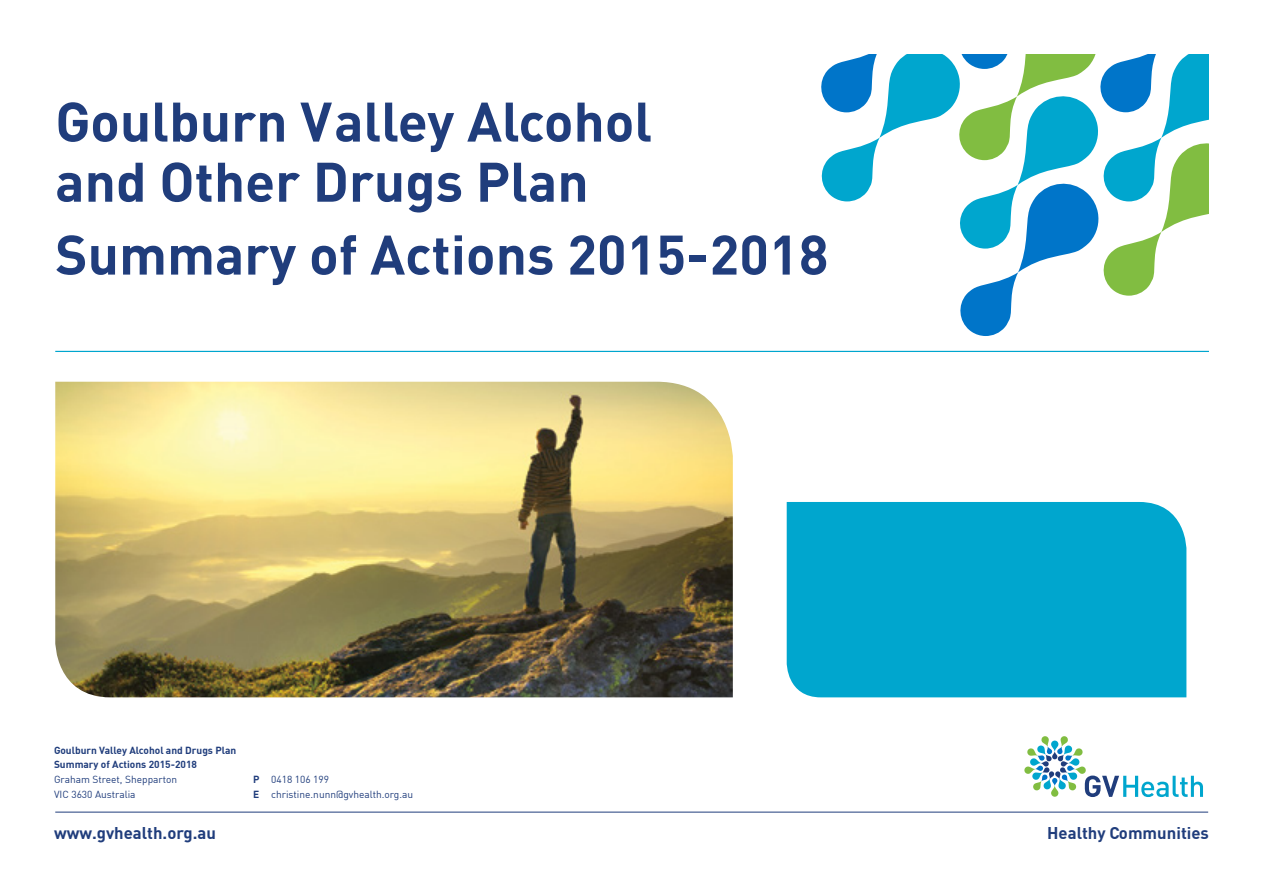
<style>
.page{position:relative;width:1263px;height:893px;background:#fff}
.page>*{position:absolute;margin:0;border:0;box-sizing:border-box;transform-origin:0 0}
.t1{font:700 54.75px/60.2px "DIN";color:#203d7c}
.t2{font:700 16.65px "DIN";color:#203d7c}
.t3{font:10.2px/15px "DIN";color:#203d7c}
.t4{font:700 10.2px/13.5px "DIN";color:#203d7c}
.s1{font-weight:700}
</style>
<div class="page">
<img style="left:55px;top:382px;width:678px;height:315px">
<svg style="left:821px;top:54px;width:388px;height:282px"></svg>
<hr style="left:55px;top:812px;width:1153px;height:1px;background:#203d7c">
<hr style="left:55px;top:351px;width:1154px;height:1px;background:#00a6ce">
<svg style="left:1024px;top:736px;width:179px;height:61px"></svg>
<div style="left:787px;top:502px;width:399px;height:195px;background:#00a6ce"></div>
<h1 class="t1" style="left:55px;top:89px;width:598px">Goulburn Valley Alcohol and Other Drugs Plan</h1>
<h1 class="t1" style="left:55px;top:222px;width:775px">Summary of Actions 2015-2018</h1>
<p class="t4" style="left:54px;top:743px;width:184px">Goulburn Valley Alcohol and Drugs Plan<br>Summary of Actions 2015-2018</p>
<p class="t3" style="left:54px;top:771px;width:125px">Graham Street, Shepparton<br>VIC 3630 Australia</p>
<p class="t3" style="left:253px;top:771px;width:161px"><span class="s1">P</span> 0418 106 199<br><span class="s1">E</span> christine.nunn@gvhealth.org.au</p>
<h2 class="t2" style="left:54px;top:822px;width:164px">www.gvhealth.org.au</h2>
<h2 class="t2" style="left:1047px;top:822px;width:163px">Healthy Communities</h2>
</div>
